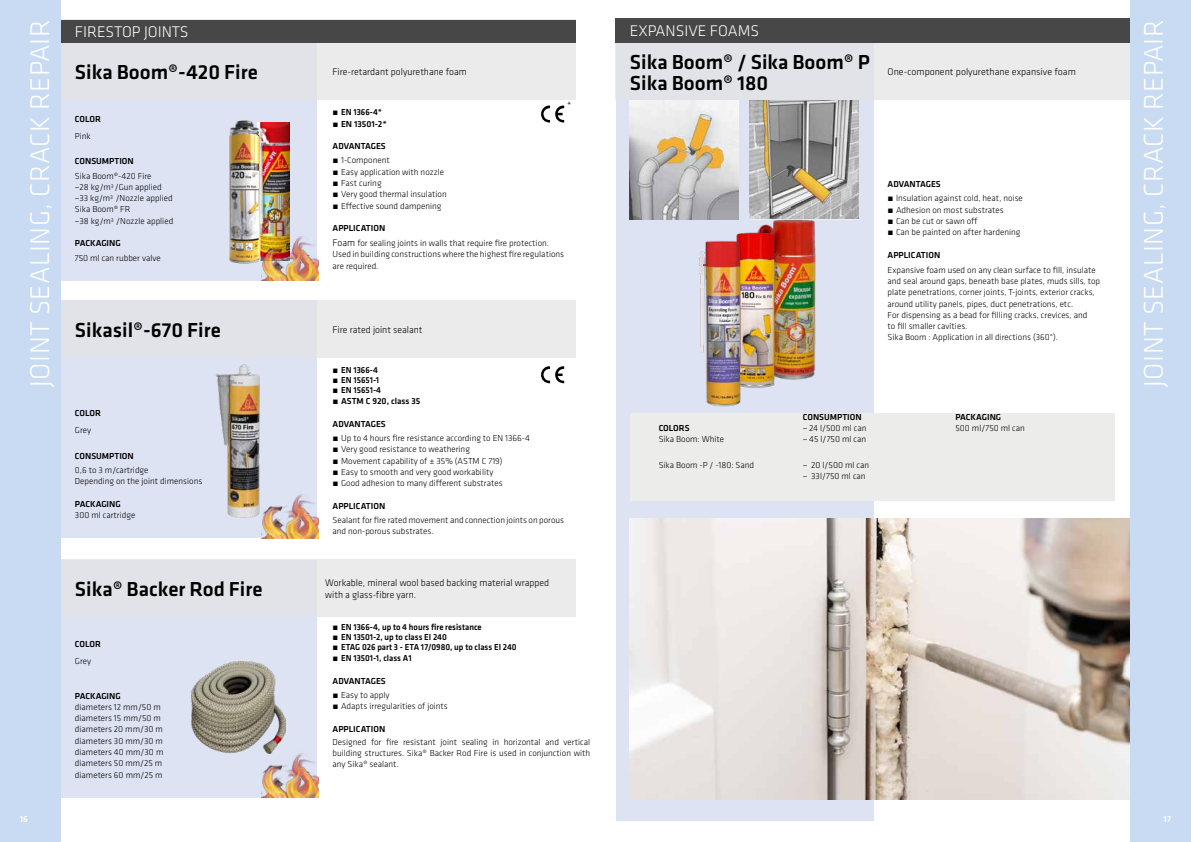
<style>
.page{position:relative;width:1191px;height:842px;background:#fff}
.page>*{position:absolute;margin:0;border:0;box-sizing:border-box;transform-origin:0 0}
.t1{font:300 28px "Klavika";letter-spacing:.015em;color:#fff}
.t2{font:500 21px/21px "Klavika";color:#000}
.t3{font:300 16px "Klavika";color:#fff}
.t4{font:300 10px/12px "Klavika";color:#000}
.t5{font:300 9px/11.3px "Klavika";color:#000}
.t6{font:500 9px "Klavika";color:#000}
.t7{font:500 9px/10px "Klavika";color:#000;scale:.95 1}
.t8{font:500 9px "Klavika";color:#fff}
.s1{font-weight:300}
.s2{font-weight:500}
.s3{font-size:10px}
</style>
<div class="page">
<div style="left:60px;top:20px;width:257px;height:260px;background:#dee3f4"></div>
<div style="left:60px;top:560px;width:257px;height:237px;background:#dee3f4"></div>
<div style="left:60px;top:300px;width:257px;height:238px;background:#dee3f4"></div>
<div style="left:60px;top:560px;width:515px;height:57px;background:#ebebeb"></div>
<div style="left:60px;top:300px;width:515px;height:58px;background:#ebebeb"></div>
<div style="left:60px;top:20px;width:515px;height:80px;background:#ebebeb"></div>
<div style="left:60px;top:20px;width:515px;height:23px;background:#474747"></div>
<div style="left:0;top:0;width:60px;height:842px;background:#c8dbf2"></div>
<div style="left:616px;top:18px;width:257px;height:802px;background:#dee3f4"></div>
<div style="left:615px;top:20px;width:556px;height:80px;background:#e3e3e3"></div>
<div style="left:615px;top:18px;width:556px;height:25px;background:#474747"></div>
<img style="left:750px;top:100px;width:108px;height:119px">
<img style="left:630px;top:100px;width:108px;height:119px">
<img style="left:750px;top:205px;width:78px;height:172px">
<img style="left:215px;top:364px;width:45px;height:154px">
<img style="left:191px;top:662px;width:94px;height:92px">
<img style="left:261px;top:494px;width:57px;height:44px">
<img style="left:261px;top:739px;width:57px;height:58px">
<div style="left:1130px;top:0;width:61px;height:842px;background:#c8dbf2"></div>
<svg style="left:541px;top:366px;width:23px;height:17px"></svg>
<img style="left:273px;top:123px;width:16px;height:99px">
<img style="left:229px;top:120px;width:44px;height:144px">
<img style="left:261px;top:222px;width:57px;height:58px">
<svg style="left:541px;top:106px;width:23px;height:17px"></svg>
<img style="left:630px;top:518px;width:499px;height:281px">
<div style="left:630px;top:413px;width:484px;height:88px;background:#ececeb"></div>
<img style="left:736px;top:226px;width:76px;height:154px">
<img style="left:699px;top:238px;width:79px;height:169px">
<h1 class="t1" style="left:23px;top:386px;width:368px;rotate:-90deg">JOINT SEALING, CRACK REPAIR</h1>
<h3 class="t3" style="left:75px;top:22px;width:115px">FIRESTOP JOINTS</h3>
<h2 class="t2" style="left:75px;top:61px;width:184px">Sika Boom®-420 Fire</h2>
<p class="t6" style="left:75px;top:113px;width:28px">COLOR</p>
<p class="t5" style="left:75px;top:130px;width:17px">Pink</p>
<p class="t6" style="left:75px;top:155px;width:60px">CONSUMPTION</p>
<p class="t5" style="left:75px;top:170px;width:100px">Sika Boom®-420 Fire<br>~28 kg/m<sup>3</sup> /Gun applied ~33 kg/m<sup>3</sup> /Nozzle applied<br>Sika Boom® FR<br>~38 kg/m<sup>3</sup> /Nozzle applied</p>
<p class="t6" style="left:75px;top:237px;width:47px">PACKAGING</p>
<p class="t5" style="left:75px;top:252px;width:87px">750 ml can rubber valve</p>
<h2 class="t2" style="left:75px;top:319px;width:147px">Sikasil®-670 Fire</h2>
<p class="t6" style="left:75px;top:407px;width:28px">COLOR</p>
<p class="t5" style="left:75px;top:425px;width:18px">Grey</p>
<p class="t6" style="left:75px;top:450px;width:60px">CONSUMPTION</p>
<p class="t5" style="left:75px;top:464px;width:129px">0,6 to 3 m/cartridge<br>Depending on the joint dimensions</p>
<p class="t6" style="left:75px;top:498px;width:47px">PACKAGING</p>
<p class="t5" style="left:75px;top:509px;width:62px">300 ml cartridge</p>
<p class="t8" style="left:20px;top:813px;width:10px">16</p>
<h2 class="t2" style="left:75px;top:578px;width:189px">Sika® Backer Rod Fire</h2>
<p class="t6" style="left:75px;top:638px;width:28px">COLOR</p>
<p class="t5" style="left:75px;top:655px;width:18px">Grey</p>
<p class="t6" style="left:75px;top:689px;width:47px">PACKAGING</p>
<p class="t5" style="left:75px;top:701px;width:90px">diameters 12 mm/50 m diameters 15 mm/50 m diameters 20 mm/30 m diameters 30 mm/30 m diameters 40 mm/30 m diameters 50 mm/25 m diameters 60 mm/25 m</p>
<p class="t4" style="left:332px;top:66px;width:136px">Fire-retardant polyurethane foam</p>
<p class="t5" style="left:567px;top:99px;width:6px">*</p>
<p class="t7" style="left:332px;top:106px;width:59px;line-height:11.3px"><span class="s1">́</span> EN 1366-4* <span class="s1">́</span> EN 13501-2*</p>
<p class="t6" style="left:332px;top:140px;width:55px">ADVANTAGES</p>
<p class="t5" style="left:332px;top:155px;width:116px">́ 1-Component<br>́ Easy application with nozzle ́ Fast curing<br>́ Very good thermal insulation ́ Effective sound dampening</p>
<p class="t5" style="left:332px;top:221px;width:218px;line-height:14.8px"><span class="s2">APPLICATION<br></span><span class="s3">Foam</span> for sealing joints in walls that require fire protection.</p>
<p class="t5" style="left:332px;top:249px;width:233px">Used in building constructions where the highest fire regulations are required.</p>
<p class="t4" style="left:332px;top:323px;width:91px">Fire rated joint sealant</p>
<p class="t7" style="left:332px;top:365px;width:53px"><span class="s1">́</span> EN 1366-4 <span class="s1">́</span> EN 15651-1 <span class="s1">́</span> EN 15651-4</p>
<p class="t6" style="left:332px;top:395px;width:89px"><span class="s1">́</span> ASTM C 920, class 35</p>
<p class="t6" style="left:332px;top:418px;width:55px">ADVANTAGES</p>
<p class="t5" style="left:332px;top:432px;width:199px">́ Up to 4 hours fire resistance according to EN 1366-4 ́ Very good resistance to weathering<br>́ Movement capability of ± 35% (ASTM C 719)<br>́ Easy to smooth and very good workability<br>́ Good adhesion to many different substrates</p>
<p class="t6" style="left:332px;top:500px;width:54px">APPLICATION</p>
<p class="t5" style="left:332px;top:514px;width:233px">Sealant for fire rated movement and connection joints on porous and non-porous substrates.</p>
<p class="t4" style="left:325px;top:577px;width:225px">Workable, mineral wool based backing material wrapped with a glass-fibre yarn.</p>
<p class="t7" style="left:332px;top:621px;width:195px"><span class="s1">́</span> EN 1366-4, up to 4 hours fire resistance<br><span class="s1">́</span> EN 13501-2, up to class EI 240<br><span class="s1">́</span> ETAG 026 part 3 - ETA 17/0980, up to class EI 240</p>
<p class="t7" style="left:332px;top:653px;width:85px"><span class="s1">́</span> EN 13501-1, class A1</p>
<p class="t6" style="left:332px;top:674px;width:55px">ADVANTAGES</p>
<p class="t5" style="left:332px;top:689px;width:117px">́ Easy to apply<br>́ Adapts irregularities of joints</p>
<p class="t6" style="left:332px;top:722px;width:54px">APPLICATION</p>
<p class="t5" style="left:332px;top:737px;width:259px;line-height:11px;text-align:justify">Designed for fire resistant joint sealing in horizontal and vertical building structures. Sika® Backer Rod Fire is used in conjunction with any Sika® sealant.</p>
<h3 class="t3" style="left:630px;top:21px;width:131px">EXPANSIVE FOAMS</h3>
<h2 class="t2" style="left:630px;top:51px;width:241px">Sika Boom® / Sika Boom® P<br>Sika Boom® 180</h2>
<p class="t4" style="left:887px;top:66px;width:190px">One-component polyurethane expansive foam</p>
<p class="t6" style="left:658px;top:422px;width:32px">COLORS</p>
<p class="t5" style="left:658px;top:434px;width:67px">Sika Boom: White</p>
<p class="t5" style="left:658px;top:459px;width:97px">Sika Boom -P / -180: Sand</p>
<p class="t6" style="left:887px;top:178px;width:55px">ADVANTAGES</p>
<p class="t5" style="left:887px;top:192px;width:137px">́ lnsulation against cold, heat, noise ́ Adhesion on most substrates<br>́ Can be cut or sawn off<br>́ Can be painted on after hardening</p>
<p class="t6" style="left:887px;top:249px;width:54px">APPLICATION</p>
<p class="t5" style="left:887px;top:264px;width:214px">Expansive foam used on any clean surface to fill, insulate and seal around gaps, beneath base plates, muds sills, top plate penetrations, corner joints, T-joints, exterior cracks, around utility panels, pipes, duct penetrations, etc.<br>For dispensing as a bead for filling cracks, crevices, and<br>to fill smaller cavities.<br>Sika Boom : Application in all directions (360°).</p>
<p class="t6" style="left:803px;top:411px;width:60px">CONSUMPTION</p>
<p class="t5" style="left:803px;top:422px;width:65px">~ 24 l/500 ml can ~ 45 l/750 ml can</p>
<p class="t5" style="left:803px;top:459px;width:68px">~ 20 l/500 ml can ~ 33l/750 ml can</p>
<p class="t6" style="left:955px;top:411px;width:47px">PACKAGING</p>
<p class="t5" style="left:955px;top:422px;width:71px">500 ml/750 ml can</p>
<h1 class="t1" style="left:1136px;top:386px;width:368px;rotate:-90deg">JOINT SEALING, CRACK REPAIR</h1>
<p class="t8" style="left:1163px;top:813px;width:9px">17</p>
</div>
